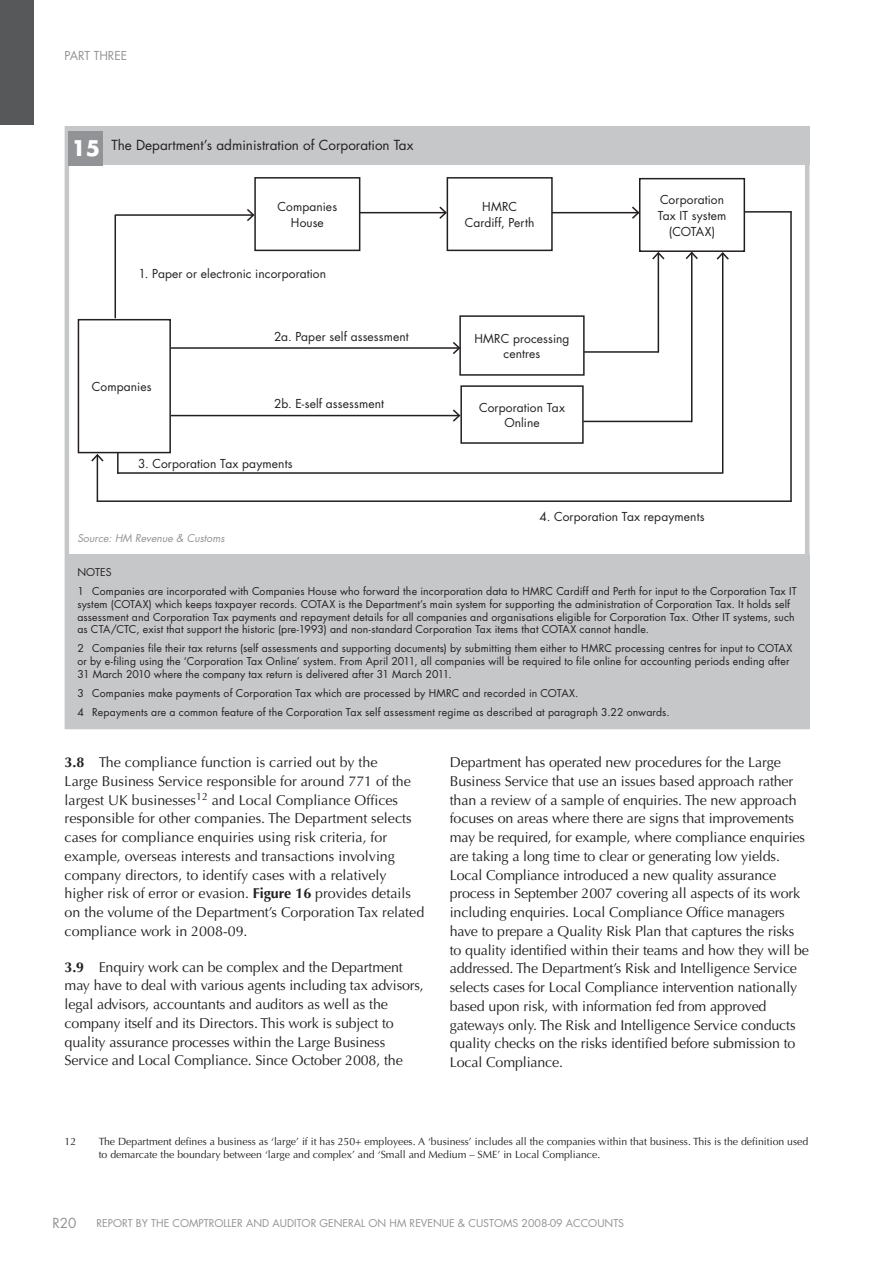
<style>
.page{position:relative;width:894px;height:1262px;background:#fff}
.page>*{position:absolute;margin:0;border:0;box-sizing:border-box;transform-origin:0 0}
.t1{font:14.25px/18.8px "Optima LT Std OV GOHFVA";letter-spacing:-.01em;color:#231f20}
.t2{font:13.5px "Futura Std Book OV LOHFVA";color:#231f20}
.t3{font:13.5px "Futura Std Book OV LOHFVA";color:#919396}
.t4{font:12px/15.8px "Futura Std Book OV LOHFVA";letter-spacing:.01em;color:#231f20;text-align:center}
.t5{font:12px "Futura Std Book OV LOHFVA";color:#919396}
.t6{font:10.5px/12.8px "Futura Std Book OV LOHFVA";letter-spacing:.015em;color:#231f20}
.t7{font:10.5px/12.8px "Optima LT Std OV GOHFVA";color:#231f20}
.t8{font:10.5px "Futura Std Book OV LOHFVA";color:#919396}
.t9{font:10.5px "Futura Std Book Oblique OV OOHFVA";color:#919396}
.s1{font-family:"Futura Std Bold OV POHFVA";font-size:21px;color:#fff}
.s2{font-family:"Optima LT Std Bold OV MOHFVA"}
</style>
<div class="page">
<div style="left:0;top:0;width:34px;height:125px;background:#57585a"></div>
<div style="left:65px;top:127px;width:744px;height:38px;background:#c6c7c9"></div>
<div style="left:69px;top:131px;width:34px;height:34px;background:#919396"></div>
<div style="left:638px;top:178px;width:106px;height:74px;border:2px solid #231f20"></div>
<div style="left:446px;top:177px;width:106px;height:74px;border:2px solid #231f20"></div>
<div style="left:459px;top:315px;width:125px;height:60px;border:2px solid #231f20"></div>
<div style="left:460px;top:385px;width:123px;height:58px;border:2px solid #231f20"></div>
<div style="left:254px;top:177px;width:106px;height:74px;border:2px solid #231f20"></div>
<div style="left:78px;top:319px;width:93px;height:134px;border:2px solid #231f20"></div>
<hr style="left:551px;top:212px;width:87px;height:1px;background:#231f20">
<svg style="left:630px;top:205px;width:10px;height:15px"></svg>
<hr style="left:359px;top:212px;width:86px;height:1px;background:#231f20">
<svg style="left:437px;top:205px;width:11px;height:15px"></svg>
<hr style="left:171px;top:347px;width:288px;height:2px;background:#231f20">
<svg style="left:451px;top:340px;width:10px;height:15px"></svg>
<hr style="left:171px;top:415px;width:288px;height:1px;background:#231f20">
<svg style="left:451px;top:408px;width:10px;height:15px"></svg>
<hr style="left:583px;top:351px;width:75px;height:1px;background:#231f20">
<hr style="left:657px;top:253px;width:1px;height:99px;background:#231f20">
<svg style="left:650px;top:251px;width:15px;height:10px"></svg>
<hr style="left:583px;top:420px;width:108px;height:2px;background:#231f20">
<hr style="left:690px;top:252px;width:2px;height:170px;background:#231f20">
<svg style="left:683px;top:250px;width:16px;height:11px"></svg>
<svg style="left:117px;top:453px;width:1px;height:19px"></svg>
<hr style="left:117px;top:472px;width:605px;height:1px;background:#231f20">
<hr style="left:721px;top:253px;width:2px;height:220px;background:#231f20">
<svg style="left:714px;top:251px;width:16px;height:10px"></svg>
<hr style="left:789px;top:211px;width:2px;height:290px;background:#231f20">
<hr style="left:744px;top:211px;width:47px;height:1px;background:#231f20">
<hr style="left:97px;top:455px;width:1px;height:46px;background:#231f20">
<svg style="left:90px;top:452px;width:15px;height:11px"></svg>
<hr style="left:97px;top:500px;width:694px;height:2px;background:#231f20">
<hr style="left:114px;top:215px;width:2px;height:103px;background:#231f20">
<hr style="left:115px;top:214px;width:138px;height:2px;background:#231f20">
<svg style="left:245px;top:207px;width:10px;height:16px"></svg>
<div style="left:65px;top:554px;width:744px;height:175px;background:#c6c7c9"></div>
<p class="t5" style="left:65px;top:49px;width:64px">PART THREE</p>
<p class="t2" style="left:71px;top:138px;width:343px"><span class="s1">15</span> The Department’s administration of Corporation Tax</p>
<p class="t4" style="left:277px;top:199px;width:61px">Companies<br>House</p>
<p class="t4" style="left:138px;top:266px;width:189px">1. Paper or electronic incorporation</p>
<p class="t4" style="left:92px;top:379px;width:61px">Companies</p>
<p class="t4" style="left:274px;top:329px;width:136px">2a. Paper self assessment</p>
<p class="t4" style="left:274px;top:396px;width:111px">2b. E-self assessment</p>
<p class="t4" style="left:138px;top:455px;width:156px">3. Corporation Tax payments</p>
<p class="t9" style="left:77px;top:532px;width:149px">Source: HM Revenue &amp; Customs</p>
<p class="t4" style="left:464px;top:199px;width:71px">HMRC<br>Cardiff, Perth</p>
<p class="t4" style="left:474px;top:330px;width:96px">HMRC processing centres</p>
<p class="t4" style="left:479px;top:399px;width:87px">Corporation Tax<br>Online</p>
<p class="t4" style="left:657px;top:192px;width:70px">Corporation<br>Tax IT system (COTAX)</p>
<p class="t4" style="left:539px;top:508px;width:167px">4. Corporation Tax repayments</p>
<p class="t6" style="left:77px;top:562px;width:720px;line-height:19.2px">NOTES<br>1 Companies are incorporated with Companies House who forward the incorporation data to HMRC Cardiff and Perth for input to the Corporation Tax IT</p>
<p class="t6" style="left:77px;top:597px;width:718px">system (COTAX) which keeps taxpayer records. COTAX is the Department’s main system for supporting the administration of Corporation Tax. It holds self assessment and Corporation Tax payments and repayment details for all companies and organisations eligible for Corporation Tax. Other IT systems, such as CTA/CTC, exist that support the historic (pre-1993) and non-standard Corporation Tax items that COTAX cannot handle.</p>
<p class="t6" style="left:77px;top:642px;width:716px">2 Companies file their tax returns (self assessments and supporting documents) by submitting them either to HMRC processing centres for input to COTAX or by e-filing using the ‘Corporation Tax Online’ system. From April 2011, all companies will be required to file online for accounting periods ending after<br>31 March 2010 where the company tax return is delivered after 31 March 2011.</p>
<p class="t6" style="left:77px;top:683px;width:593px;line-height:19.2px">3 Companies make payments of Corporation Tax which are processed by HMRC and recorded in COTAX.<br>4 Repayments are a common feature of the Corporation Tax self assessment regime as described at paragraph 3.22 onwards.</p>
<p class="t1" style="left:65px;top:752px;width:361px"><span class="s2">3.8</span> The compliance function is carried out by the<br>Large Business Service responsible for around 771 of the largest UK businesses<sup>12</sup> and Local Compliance Offices responsible for other companies. The Department selects cases for compliance enquiries using risk criteria, for example, overseas interests and transactions involving company directors, to identify cases with a relatively higher risk of error or evasion. <span class="s2">Figure 16</span> provides details on the volume of the Department’s Corporation Tax related compliance work in 2008-09.</p>
<p class="t1" style="left:65px;top:957px;width:360px"><span class="s2">3.9</span> Enquiry work can be complex and the Department may have to deal with various agents including tax advisors, legal advisors, accountants and auditors as well as the company itself and its Directors. This work is subject to quality assurance processes within the Large Business Service and Local Compliance. Since October 2008, the</p>
<p class="t1" style="left:449px;top:752px;width:360px">Department has operated new procedures for the Large Business Service that use an issues based approach rather than a review of a sample of enquiries. The new approach focuses on areas where there are signs that improvements may be required, for example, where compliance enquiries are taking a long time to clear or generating low yields.<br>Local Compliance introduced a new quality assurance process in September 2007 covering all aspects of its work including enquiries. Local Compliance Office managers have to prepare a Quality Risk Plan that captures the risks to quality identified within their teams and how they will be addressed. The Department’s Risk and Intelligence Service selects cases for Local Compliance intervention nationally based upon risk, with information fed from approved gateways only. The Risk and Intelligence Service conducts quality checks on the risks identified before submission to Local Compliance.</p>
<p class="t7" style="left:65px;top:1134px;width:13px">12</p>
<p class="t7" style="left:99px;top:1134px;width:710px">The Department defines a business as ‘large’ if it has 250+ employees. A ‘business’ includes all the companies within that business. This is the definition used to demarcate the boundary between ‘large and complex’ and ‘Small and Medium – SME’ in Local Compliance.</p>
<p class="t3" style="left:53px;top:1215px;width:25px">R20</p>
<p class="t8" style="left:96px;top:1216px;width:529px">REPORT BY THE COMPTROLLER AND AUDITOR GENERAL ON HM REVENUE &amp; CUSTOMS 2008-09 ACCOUNTS</p>
</div>
